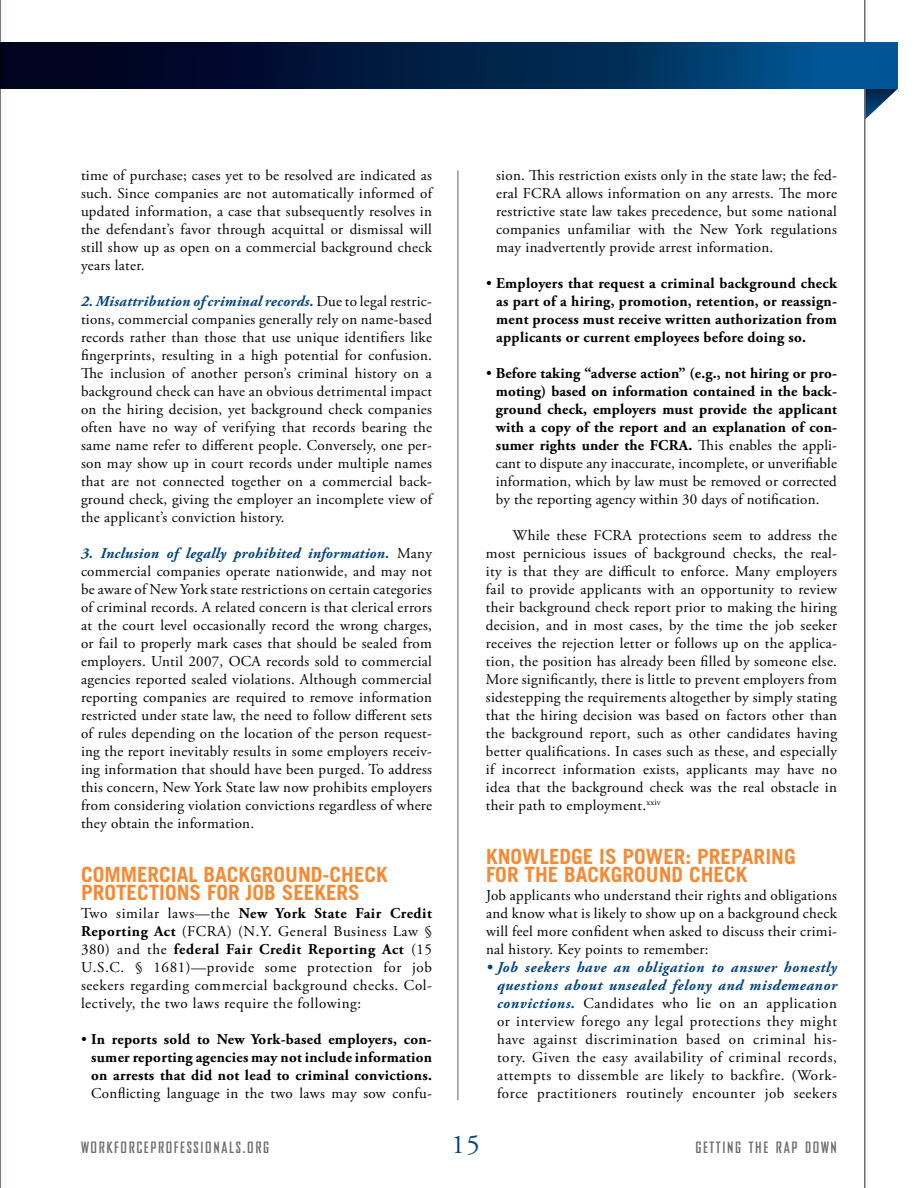
<style>
.page{position:relative;width:918px;height:1188px;background:#fff}
.page>*{position:absolute;margin:0;border:0;box-sizing:border-box;transform-origin:0 0}
.t1{font:27px "Adobe Garamond Pro";color:#00447c}
.t2{font:700 21px "Trade Gothic";color:#f68933}
.t3{font:15px/18px "Adobe Garamond Pro";letter-spacing:.02em;color:#000;text-align:justify}
.t4{font:700 15px/18px "Adobe Garamond Pro";letter-spacing:.02em;color:#000;text-align:justify}
.t5{font:700 15px "Bureau Agency";letter-spacing:.11em;color:#6d6e71}
.s1{font-weight:700;font-style:italic;color:#00447c}
.s2{font-weight:700}
.s3{font-weight:400}
</style>
<div class="page">
<svg style="left:866px;top:89px;width:32px;height:30px"></svg>
<hr style="left:864px;top:0;width:2px;height:1188px;background:#6d6e71">
<svg style="left:12px;top:42px;width:886px;height:47px;background:#00244e"></svg>
<div style="left:0;top:0;width:12px;height:1188px;background:#fafafa"></div>
<hr style="left:0;top:0;width:1px;height:1188px;background:#000">
<hr style="left:457px;top:170px;width:2px;height:930px;background:#939598">
<p class="t3" style="left:81px;top:167px;width:353px">time of purchase; cases yet to be resolved are indicated as such. Since companies are not automatically informed of updated information, a case that subsequently resolves in the defendant’s favor through acquittal or dismissal will still show up as open on a commercial background check years later.</p>
<p class="t3" style="left:81px;top:293px;width:353px"><span class="s1">2. Misattribution of criminal records.</span> Due to legal restric&shy;tions, commercial companies generally rely on name-based records rather than those that use unique identifiers like fingerprints, resulting in a high potential for confusion.<br>The inclusion of another person’s criminal history on a background check can have an obvious detrimental impact on the hiring decision, yet background check companies often have no way of verifying that records bearing the same name refer to different people. Conversely, one per&shy;son may show up in court records under multiple names that are not connected together on a commercial back&shy;ground check, giving the employer an incomplete view of the applicant’s conviction history.</p>
<p class="t3" style="left:81px;top:545px;width:353px"><span class="s1">3. Inclusion of legally prohibited information.</span> Many commercial companies operate nationwide, and may not be aware of New York state restrictions on certain categories of criminal records. A related concern is that clerical errors at the court level occasionally record the wrong charges, or fail to properly mark cases that should be sealed from employers. Until 2007, OCA records sold to commercial agencies reported sealed violations. Although commercial reporting companies are required to remove information restricted under state law, the need to follow different sets of rules depending on the location of the person request&shy;ing the report inevitably results in some employers receiv&shy;ing information that should have been purged. To address this concern, New York State law now prohibits employers from considering violation convictions regardless of where they obtain the information.</p>
<h2 class="t2" style="left:81px;top:862px;width:25px">COMMERCIAL</h2>
<h2 class="t2" style="left:204px;top:862px;width:25px">BACKGROUND</h2>
<h2 class="t2" style="left:323px;top:862px;width:44px">-CHECK</h2>
<h2 class="t2" style="left:81px;top:880px;width:12px">PROTECTIONS</h2>
<h2 class="t2" style="left:207px;top:880px;width:99px">FOR JOB SEEKERS</h2>
<p class="t3" style="left:81px;top:905px;width:353px">Two similar laws—the <span class="s2">New York State Fair Credit Reporting Act</span> (FCRA) (N.Y. General Business Law § 380) and the <span class="s2">federal Fair Credit Reporting Act</span> (15<br>U.S.C. § 1681)—provide some protection for job seekers regarding commercial background checks. Col&shy;lectively, the two laws require the following:</p>
<p class="t4" style="left:91px;top:1031px;width:342px;text-indent:-10px"><span class="s3">•</span> In reports sold to New York-based employers, con&shy;sumer reporting agencies may not include information on arrests that did not lead to criminal convictions.</p>
<p class="t3" style="left:91px;top:1085px;width:342px">Conflicting language in the two laws may sow confu-</p>
<p class="t3" style="left:496px;top:167px;width:342px">sion. This restriction exists only in the state law; the fed&shy;eral FCRA allows information on any arrests. The more restrictive state law takes precedence, but some national companies unfamiliar with the New York regulations may inadvertently provide arrest information.</p>
<p class="t4" style="left:496px;top:275px;width:342px;text-indent:-10px"><span class="s3">•</span> Employers that request a criminal background check as part of a hiring, promotion, retention, or reassign&shy;ment process must receive written authorization from applicants or current employees before doing so.</p>
<p class="t4" style="left:496px;top:365px;width:343px;text-indent:-10px"><span class="s3">•</span> Before taking “adverse action” (e.g., not hiring or pro&shy;moting) based on information contained in the back&shy;ground check, employers must provide the applicant with a copy of the report and an explanation of con&shy;sumer rights under the FCRA. <span class="s3">This enables the appli&shy;cant to dispute any inaccurate, incomplete, or unverifiable information, which by law must be removed or corrected by the reporting agency within 30 days of notification.</span></p>
<p class="t3" style="left:486px;top:527px;width:353px;text-indent:27px">While these FCRA protections seem to address the most pernicious issues of background checks, the real&shy;ity is that they are difficult to enforce. Many employers fail to provide applicants with an opportunity to review their background check report prior to making the hiring decision, and in most cases, by the time the job seeker receives the rejection letter or follows up on the applica&shy;tion, the position has already been filled by someone else.<br>More significantly, there is little to prevent employers from sidestepping the requirements altogether by simply stating that the hiring decision was based on factors other than the background report, such as other candidates having better qualifications. In cases such as these, and especially if incorrect information exists, applicants may have no idea that the background check was the real obstacle in their path to employment.<sup>xxiv</sup></p>
<h2 class="t2" style="left:486px;top:844px;width:25px">KNOWLEDGE</h2>
<h2 class="t2" style="left:599px;top:844px;width:37px">IS POWER</h2>
<h2 class="t2" style="left:686px;top:844px;width:68px">: PRE PARING</h2>
<h2 class="t2" style="left:486px;top:862px;width:103px">FOR THE BACKGROUND</h2>
<h2 class="t2" style="left:689px;top:862px;width:37px">CHECK</h2>
<p class="t3" style="left:486px;top:887px;width:353px">Job applicants who understand their rights and obligations and know what is likely to show up on a background check will feel more confident when asked to discuss their crimi&shy;nal history. Key points to remember:</p>
<p class="t3" style="left:497px;top:959px;width:342px;text-indent:-11px"><span class="s1">• Job seekers have an obligation to answer honestly questions about unsealed felony and misdemeanor convictions.</span> Candidates who lie on an application or interview forego any legal protections they might have against discrimination based on criminal his&shy;tory. Given the easy availability of criminal records, attempts to dissemble are likely to backfire. (Work&shy;force practitioners routinely encounter job seekers</p>
<p class="t5" style="left:81px;top:1139px;width:190px">WORKFORCEPROFESSIONALS.ORG</p>
<h1 class="t1" style="left:452px;top:1128px;width:30px">15</h1>
<p class="t5" style="left:695px;top:1139px;width:143px">GETTING THE RAP DOWN</p>
</div>
